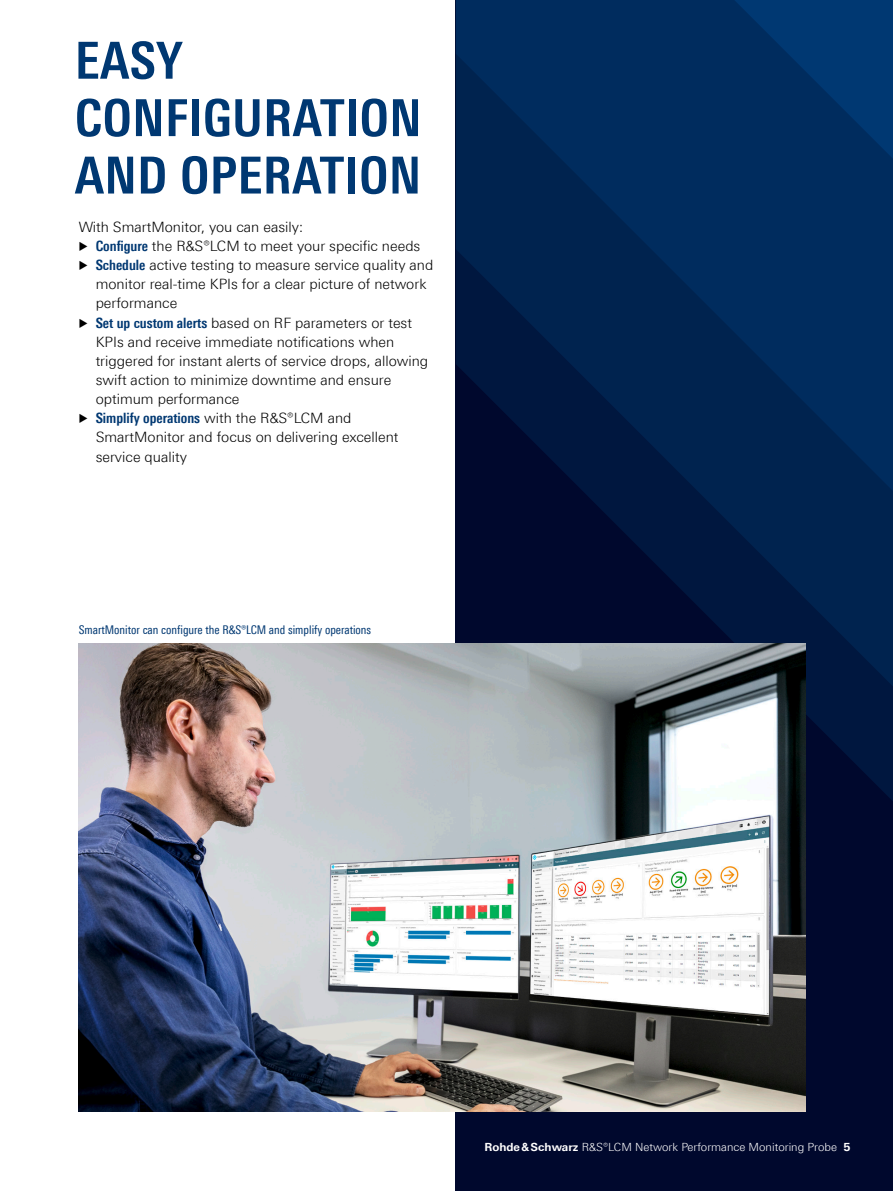
<style>
.page{position:relative;width:893px;height:1191px;background:#fff}
.page>*{position:absolute;margin:0;border:0;box-sizing:border-box;transform-origin:0 0}
.Seiten_Headline_34Pt_blau_IVZ{font:700 condensed 51px/57.4px "Linotype Universfor RS";letter-spacing:.01em;color:#003872}
.Haupttext{font:300 14.25px/19.2px "Linotype Universfor RS";color:#000}
.Bildunterschrift{font:condensed 12px "Linotype Universfor RS";color:#003872}
.t1{font:300 11.25px "Linotype Universfor RS";color:#fff}
.s1{font-size:11.4px}
.s2{font-weight:700;font-stretch:condensed;color:#003872}
.s3{font-weight:700}
</style>
<div class="page">
<div style="left:456px;top:0;width:437px;height:1191px;background:#00082d"></div>
<svg style="left:805px;top:686px;width:88px;height:115px;fill:#00173f"></svg>
<svg style="left:583px;top:491px;width:310px;height:195px"></svg>
<svg style="left:456px;top:0;width:437px;height:491px;background:#002453"></svg>
<svg style="left:734px;top:0;width:159px;height:159px;background:#003167"></svg>
<img style="left:79px;top:643px;width:726px;height:469px">
<p class="Seiten_Headline_34Pt_blau_IVZ" style="left:75px;top:31px;width:348px">EASY<br>CONFIGURATION<br>AND OPERATION</p>
<p class="Haupttext" style="left:79px;top:217px;width:226px">With SmartMonitor, you can easily:</p>
<p class="Haupttext" style="left:79px;top:236px;width:343px"><span class="s1">▶</span> <span class="s2">Configure</span> the R&amp;S®LCM to meet your specific needs</p>
<p class="Haupttext" style="left:96px;top:255px;width:339px;text-indent:-17px"><span class="s1">▶</span> <span class="s2">Schedule</span> active testing to measure service quality and monitor real-time KPIs for a clear picture of network performance</p>
<p class="Haupttext" style="left:96px;top:313px;width:334px;text-indent:-17px"><span class="s1">▶</span> <span class="s2">Set up custom alerts</span> based on RF parameters or test KPIs and receive immediate notifications when triggered for instant alerts of service drops, allowing swift action to minimize downtime and ensure optimum performance</p>
<p class="Haupttext" style="left:96px;top:408px;width:304px;text-indent:-17px"><span class="s1">▶</span> <span class="s2">Simplify operations</span> with the R&amp;S®LCM and<br>SmartMonitor and focus on delivering excellent service quality</p>
<p class="Bildunterschrift" style="left:79px;top:622px;width:294px">SmartMonitor can configure the R&amp;S®LCM and simplify operations</p>
<p class="t1" style="left:484px;top:1140px;width:368px"><span class="s3">Rohde&amp;Schwarz</span> R&amp;S®LCM Network Performance Monitoring Probe <span class="s3">5</span></p>
</div>
